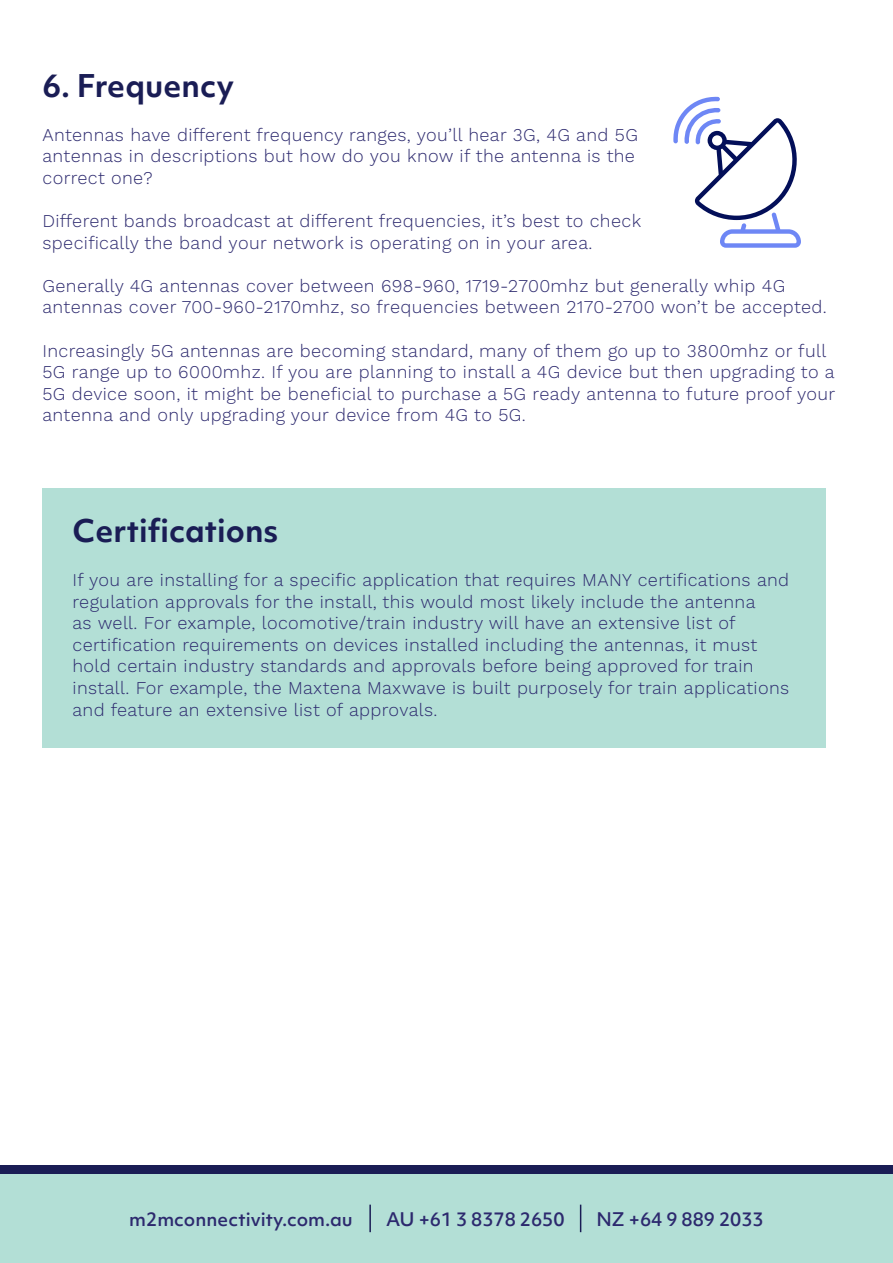
<style>
.page{position:relative;width:893px;height:1263px;background:#fff}
.page>*{position:absolute;margin:0;border:0;box-sizing:border-box;transform-origin:0 0}
.t1{font:700 30px "Objektiv Mk 1";color:#1a1d55}
.t2{font:300 18px/21.6px "Work Sans";letter-spacing:.02em;color:#2c296e}
.t3{font:500 18px "Objektiv Mk 1";color:#2c296e}
</style>
<div class="page">
<div style="left:0;top:1174px;width:893px;height:89px;background:#b3dfd6"></div>
<div style="left:0;top:1165px;width:893px;height:9px;background:#1a1d55"></div>
<hr style="left:369px;top:1204px;width:2px;height:28px;background:#1a1d55">
<svg style="left:580px;top:1204px;width:1px;height:28px"></svg>
<div style="left:43px;top:488px;width:783px;height:259px;background:#b3dfd6"></div>
<svg style="left:673px;top:96px;width:128px;height:152px"></svg>
<h1 class="t1" style="left:43px;top:72px;width:193px">6. Frequency</h1>
<p class="t2" style="left:43px;top:125px;width:597px">Antennas have different frequency ranges, you’ll hear 3G, 4G and 5G antennas in descriptions but how do you know if the antenna is the correct one?</p>
<p class="t2" style="left:43px;top:211px;width:600px">Different bands broadcast at different frequencies, it’s best to check specifically the band your network is operating on in your area.</p>
<p class="t2" style="left:43px;top:276px;width:786px">Generally 4G antennas cover between 698-960, 1719-2700mhz but generally whip 4G antennas cover 700-960-2170mhz, so frequencies between 2170-2700 won’t be accepted.</p>
<p class="t2" style="left:43px;top:341px;width:794px">Increasingly 5G antennas are becoming standard, many of them go up to 3800mhz or full 5G range up to 6000mhz. If you are planning to install a 4G device but then upgrading to a 5G device soon, it might be beneficial to purchase a 5G ready antenna to future proof your antenna and only upgrading your device from 4G to 5G.</p>
<h1 class="t1" style="left:73px;top:510px;width:207px">Certifications</h1>
<p class="t2" style="left:73px;top:570px;width:718px">If you are installing for a specific application that requires MANY certifications and regulation approvals for the install, this would most likely include the antenna<br>as well. For example, locomotive/train industry will have an extensive list of certification requirements on devices installed including the antennas, it must hold certain industry standards and approvals before being approved for train install. For example, the Maxtena Maxwave is built purposely for train applications and feature an extensive list of approvals.</p>
<p class="t3" style="left:129px;top:1212px;width:225px">m2mconnectivity.com.au</p>
<p class="t3" style="left:386px;top:1212px;width:180px">AU +61 3 8378 2650</p>
<p class="t3" style="left:596px;top:1212px;width:169px">NZ +64 9 889 2033</p>
</div>
